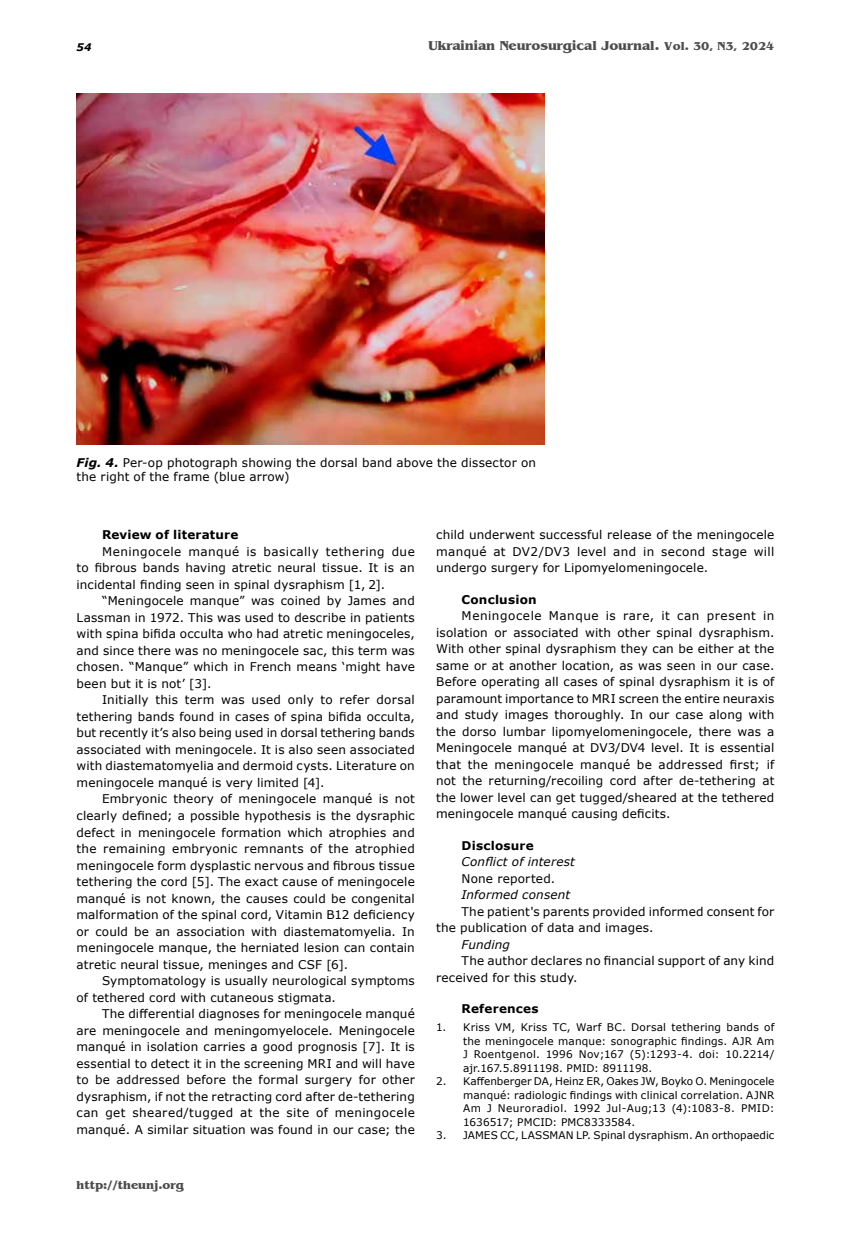
<style>
.page{position:relative;width:851px;height:1234px;background:#fff}
.page>*{position:absolute;margin:0;border:0;box-sizing:border-box;transform-origin:0 0}
.t1{font:700 13.5px "Benguiat";color:#4c4c4c}
.t2{font:12px/16.5px "Verdana";letter-spacing:.01em;color:#000;text-align:justify}
.t3{font:700 12px "Verdana";letter-spacing:.015em;color:#000}
.t4{font:italic 12px "Verdana";letter-spacing:.01em;color:#000}
.t5{font:700 12px "Benguiat";color:#4c4c4c}
.t6{font:10.5px/13.5px "Verdana";letter-spacing:.005em;color:#000;text-align:justify}
.t7{font:italic 700 10.5px "Verdana";color:#000}
.s1{font-size:12px}
.s2{font-weight:700;font-style:italic}
</style>
<div class="page">
<img style="left:77px;top:94px;width:467px;height:351px">
<p class="t7" style="left:77px;top:40px;width:16px">54</p>
<p class="t1" style="left:428px;top:38px;width:347px">Ukrainian Neurosurgical Journal. <span class="s1">Vol. 30, N3, 2024</span></p>
<p class="t2" style="left:77px;top:454px;width:461px;line-height:14.4px"><span class="s2">Fig. 4.</span> Per-op photograph showing the dorsal band above the dissector on the right of the frame (blue arrow)</p>
<p class="t3" style="left:102px;top:526px;width:138px">Review of literature</p>
<p class="t2" style="left:76px;top:543px;width:340px;text-indent:26px">Meningocele manqué is basically tethering due to fibrous bands having atretic neural tissue. It is an incidental finding seen in spinal dysraphism [1, 2].</p>
<p class="t2" style="left:76px;top:592px;width:340px;text-indent:26px">“Meningocele manque” was coined by James and Lassman in 1972. This was used to describe in patients with spina bifida occulta who had atretic meningoceles, and since there was no meningocele sac, this term was chosen. “Manque” which in French means ‘might have been but it is not’ [3].</p>
<p class="t2" style="left:76px;top:691px;width:340px;text-indent:26px">Initially this term was used only to refer dorsal tethering bands found in cases of spina bifida occulta, but recently it’s also being used in dorsal tethering bands associated with meningocele. It is also seen associated with diastematomyelia and dermoid cysts. Literature on meningocele manqué is very limited [4].</p>
<p class="t2" style="left:76px;top:790px;width:340px;text-indent:26px">Embryonic theory of meningocele manqué is not clearly defined; a possible hypothesis is the dysraphic defect in meningocele formation which atrophies and the remaining embryonic remnants of the atrophied meningocele form dysplastic nervous and fibrous tissue tethering the cord [5]. The exact cause of meningocele manqué is not known, the causes could be congenital malformation of the spinal cord, Vitamin B12 deficiency or could be an association with diastematomyelia. In meningocele manque, the herniated lesion can contain atretic neural tissue, meninges and CSF [6].</p>
<p class="t2" style="left:76px;top:972px;width:340px;text-indent:26px">Symptomatology is usually neurological symptoms of tethered cord with cutaneous stigmata.</p>
<p class="t2" style="left:76px;top:1005px;width:340px;text-indent:26px">The differential diagnoses for meningocele manqué are meningocele and meningomyelocele. Meningocele manqué in isolation carries a good prognosis [7]. It is essential to detect it in the screening MRI and will have to be addressed before the formal surgery for other dysraphism, if not the retracting cord after de-tethering can get sheared/tugged at the site of meningocele manqué. A similar situation was found in our case; the</p>
<p class="t5" style="left:77px;top:1178px;width:109px">http://theunj.org</p>
<p class="t2" style="left:436px;top:526px;width:340px">child underwent successful release of the meningocele manqué at DV2/DV3 level and in second stage will undergo surgery for Lipomyelomeningocele.</p>
<p class="t3" style="left:461px;top:590px;width:76px">Conclusion</p>
<p class="t2" style="left:436px;top:607px;width:340px;text-indent:26px">Meningocele Manque is rare, it can present in isolation or associated with other spinal dysraphism.<br>With other spinal dysraphism they can be either at the same or at another location, as was seen in our case.<br>Before operating all cases of spinal dysraphism it is of paramount importance to MRI screen the entire neuraxis and study images thoroughly. In our case along with the dorso lumbar lipomyelomeningocele, there was a Meningocele manqué at DV3/DV4 level. It is essential that the meningocele manqué be addressed first; if not the returning/recoiling cord after de-tethering at the lower level can get tugged/sheared at the tethered meningocele manqué causing deficits.</p>
<p class="t3" style="left:461px;top:836px;width:74px">Disclosure</p>
<p class="t4" style="left:461px;top:853px;width:115px">Conflict of interest</p>
<p class="t2" style="left:461px;top:869px;width:95px">None reported.</p>
<p class="t4" style="left:461px;top:886px;width:110px">Informed consent</p>
<p class="t2" style="left:436px;top:902px;width:340px;text-indent:26px">The patient's parents provided informed consent for the publication of data and images.</p>
<p class="t4" style="left:461px;top:936px;width:50px">Funding</p>
<p class="t2" style="left:436px;top:952px;width:340px;text-indent:26px">The author declares no financial support of any kind received for this study.</p>
<p class="t3" style="left:461px;top:1000px;width:79px">References</p>
<p class="t6" style="left:463px;top:1020px;width:313px;text-indent:-27px">1. Kriss VM, Kriss TC, Warf BC. Dorsal tethering bands of the meningocele manque: sonographic findings. AJR Am J Roentgenol. 1996 Nov;167 (5):1293-4. doi: 10.2214/ ajr.167.5.8911198. PMID: 8911198.</p>
<p class="t6" style="left:463px;top:1074px;width:313px;text-indent:-27px">2. Kaffenberger DA, Heinz ER, Oakes JW, Boyko O. Meningocele manqué: radiologic findings with clinical correlation. AJNR Am J Neuroradiol. 1992 Jul-Aug;13 (4):1083-8. PMID:<br>1636517; PMCID: PMC8333584.</p>
<p class="t6" style="left:436px;top:1128px;width:340px">3. JAMES CC, LASSMAN LP. Spinal dysraphism. An orthopaedic</p>
</div>
